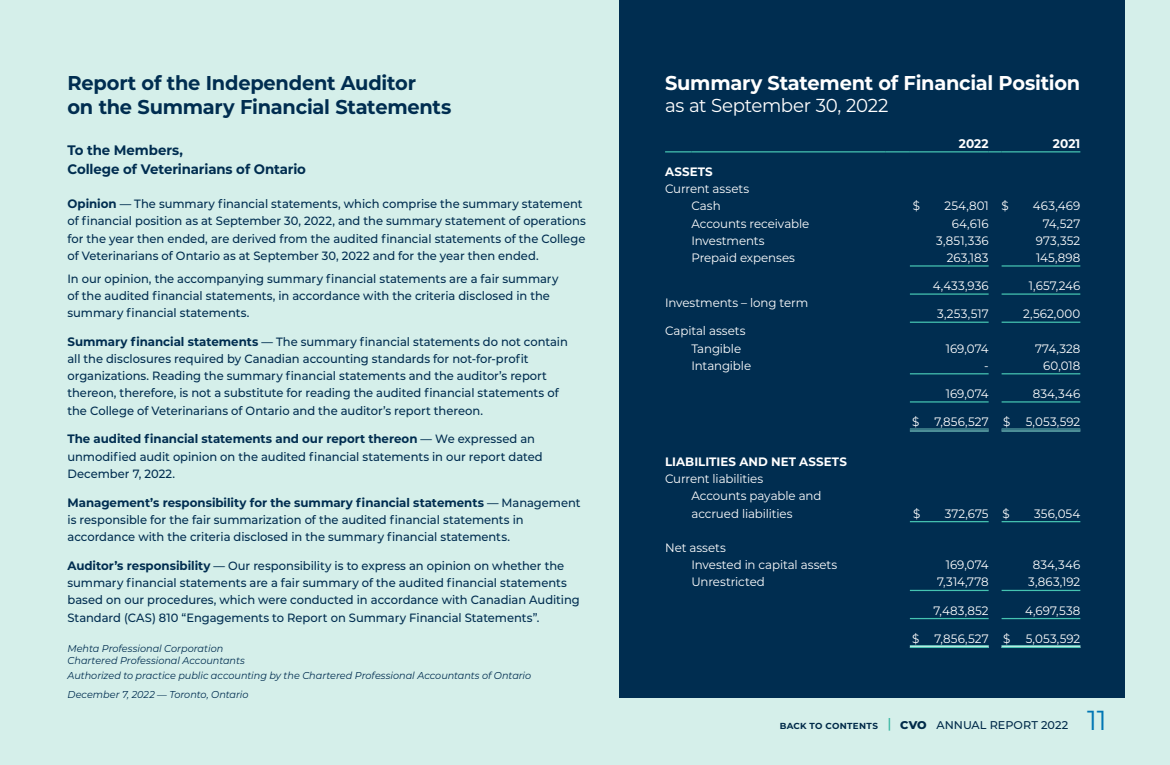
<style>
.page{position:relative;width:1170px;height:765px;background:#d5efea}
.page>*{position:absolute;margin:0;border:0;box-sizing:border-box;transform-origin:0 0}
.t1{font:27.5px "Montserrat";color:#007ec5}
.Body_Copy{font:700 20px/23.8px "Montserrat";letter-spacing:-.01em;color:#002d50}
.Subhead_Blue{font:700 20px "Montserrat";letter-spacing:-.015em;color:#fff}
.Subhead_Blue-2{font:18.75px "Montserrat";letter-spacing:-.02em;color:#fff}
.Body_Copy-2{font:700 13.75px/18.8px "Montserrat";letter-spacing:-.01em;color:#002d50}
.Section_Heading{font:700 12.5px "Montserrat";letter-spacing:.01em;color:#fff}
.Section_Heading-2{font:12.25px/17.5px "Montserrat";letter-spacing:-.005em;color:#fff}
.Body_Copy-3{font:700 12.25px "Montserrat";letter-spacing:-.005em;color:#002d50}
.Section_Heading-3{font:700 12.25px "Montserrat";letter-spacing:.01em;color:#fff}
.Body_Copy-4{font:500 12px/17.2px "Montserrat";letter-spacing:-.005em;color:#002d50;scale:.96 1}
.t2{font:500 11.25px "Montserrat";letter-spacing:.005em;color:#002d50}
.Body_Copy-5{font:italic 10px/12px "Montserrat";color:#002d50}
.s1{font-weight:700;font-size:12.25px}
.s2{font-weight:500;font-size:12px}
.s3{font-weight:700;font-size:8.75px}
.s4{font-weight:600;font-size:13.5px;color:#45c3b1}
.s5{font-weight:800}
</style>
<div class="page">
<div style="left:619px;top:0;width:506px;height:698px;background:#002d50"></div>
<hr style="left:910px;top:645px;width:79px;height:3px;background:#fff">
<hr style="left:1002px;top:645px;width:78px;height:3px;background:#fff">
<hr style="left:910px;top:265px;width:79px;height:2px;background:#45c3b1">
<hr style="left:1002px;top:265px;width:78px;height:2px;background:#45c3b1">
<hr style="left:910px;top:322px;width:79px;height:1px;background:#45c3b1">
<hr style="left:1002px;top:322px;width:78px;height:1px;background:#45c3b1">
<hr style="left:910px;top:401px;width:79px;height:2px;background:#45c3b1">
<hr style="left:910px;top:373px;width:79px;height:1px;background:#45c3b1">
<hr style="left:1002px;top:373px;width:78px;height:1px;background:#45c3b1">
<hr style="left:1002px;top:401px;width:78px;height:2px;background:#45c3b1">
<hr style="left:910px;top:293px;width:79px;height:2px;background:#45c3b1">
<hr style="left:1002px;top:293px;width:78px;height:2px;background:#45c3b1">
<hr style="left:910px;top:430px;width:79px;height:1px;background:#45c3b1">
<hr style="left:1002px;top:430px;width:78px;height:1px;background:#45c3b1">
<hr style="left:910px;top:521px;width:79px;height:1px;background:#45c3b1">
<hr style="left:1002px;top:521px;width:78px;height:1px;background:#45c3b1">
<hr style="left:910px;top:618px;width:79px;height:1px;background:#45c3b1">
<hr style="left:1002px;top:618px;width:78px;height:1px;background:#45c3b1">
<hr style="left:910px;top:645px;width:79px;height:1px;background:#45c3b1">
<hr style="left:910px;top:647px;width:79px;height:1px;background:#45c3b1">
<hr style="left:1002px;top:645px;width:78px;height:1px;background:#45c3b1">
<hr style="left:1002px;top:647px;width:78px;height:1px;background:#45c3b1">
<svg style="left:665px;top:151px;width:26px;height:1px"></svg>
<hr style="left:691px;top:151px;width:194px;height:1px;background:#45c3b1">
<svg style="left:885px;top:151px;width:25px;height:1px"></svg>
<hr style="left:910px;top:151px;width:79px;height:1px;background:#45c3b1">
<svg style="left:989px;top:151px;width:13px;height:1px"></svg>
<hr style="left:1002px;top:151px;width:78px;height:1px;background:#45c3b1">
<hr style="left:910px;top:590px;width:79px;height:1px;background:#45c3b1">
<hr style="left:1002px;top:590px;width:78px;height:1px;background:#45c3b1">
<p class="Body_Copy" style="left:68px;top:70px;width:386px">Report of the Independent Auditor<br>on the Summary Financial Statements</p>
<p class="Body_Copy-2" style="left:68px;top:140px;width:240px">To the Members,<br>College of Veterinarians of Ontario</p>
<p class="Body_Copy-4" style="left:68px;top:195px;width:541px"><span class="s1">Opinion</span> — The summary financial statements, which comprise the summary statement of financial position as at September 30, 2022, and the summary statement of operations for the year then ended, are derived from the audited financial statements of the College of Veterinarians of Ontario as at September 30, 2022 and for the year then ended.</p>
<p class="Body_Copy-4" style="left:68px;top:269px;width:513px">In our opinion, the accompanying summary financial statements are a fair summary of the audited financial statements, in accordance with the criteria disclosed in the summary financial statements.</p>
<p class="Body_Copy-4" style="left:68px;top:332px;width:523px"><span class="s1">Summary financial statements</span> — The summary financial statements do not contain all the disclosures required by Canadian accounting standards for not-for-profit organizations. Reading the summary financial statements and the auditor’s report thereon, therefore, is not a substitute for reading the audited financial statements of the College of Veterinarians of Ontario and the auditor’s report thereon.</p>
<p class="Body_Copy-3" style="left:68px;top:430px;width:469px">The audited financial statements and our report thereon <span class="s2">— We expressed an</span></p>
<p class="Body_Copy-4" style="left:68px;top:447px;width:497px">unmodified audit opinion on the audited financial statements in our report dated<br>December 7, 2022.</p>
<p class="Body_Copy-3" style="left:68px;top:494px;width:515px">Management’s responsibility for the summary financial statements <span class="s2">— Management</span></p>
<p class="Body_Copy-4" style="left:68px;top:510px;width:477px">is responsible for the fair summarization of the audited financial statements in accordance with the criteria disclosed in the summary financial statements.</p>
<p class="Body_Copy-4" style="left:68px;top:557px;width:535px"><span class="s1">Auditor’s responsibility</span> — Our responsibility is to express an opinion on whether the summary financial statements are a fair summary of the audited financial statements based on our procedures, which were conducted in accordance with Canadian Auditing Standard (CAS) 810 “Engagements to Report on Summary Financial Statements”.</p>
<p class="Body_Copy-5" style="left:68px;top:642px;width:179px">Mehta Professional Corporation<br>Chartered Professional Accountants</p>
<p class="Body_Copy-5" style="left:68px;top:669px;width:465px">Authorized to practice public accounting by the Chartered Professional Accountants of Ontario</p>
<p class="Body_Copy-5" style="left:68px;top:688px;width:182px">December 7, 2022 — Toronto, Ontario</p>
<p class="Subhead_Blue" style="left:665px;top:68px;width:417px">Summary Statement of Financial Position</p>
<p class="Subhead_Blue-2" style="left:665px;top:93px;width:225px">as at September 30, 2022</p>
<p class="Section_Heading" style="left:959px;top:134px;width:31px">2022</p>
<p class="Section_Heading" style="left:1053px;top:134px;width:29px">2021</p>
<p class="Section_Heading-3" style="left:665px;top:163px;width:49px">ASSETS</p>
<p class="Section_Heading-2" style="left:665px;top:180px;width:86px">Current assets</p>
<p class="Section_Heading-2" style="left:691px;top:197px;width:31px">Cash</p>
<p class="Section_Heading-2" style="left:913px;top:197px;width:9px">$</p>
<p class="Section_Heading-2" style="left:944px;top:197px;width:46px">254,801</p>
<p class="Section_Heading-2" style="left:1002px;top:197px;width:9px">$</p>
<p class="Section_Heading-2" style="left:1033px;top:197px;width:49px">463,469</p>
<p class="Section_Heading-2" style="left:691px;top:214px;width:119px">Accounts receivable</p>
<p class="Section_Heading-2" style="left:952px;top:214px;width:38px">64,616</p>
<p class="Section_Heading-2" style="left:1043px;top:214px;width:39px">74,527</p>
<p class="Section_Heading-2" style="left:691px;top:231px;width:75px">Investments</p>
<p class="Section_Heading-2" style="left:936px;top:231px;width:54px">3,851,336</p>
<p class="Section_Heading-2" style="left:1036px;top:231px;width:46px">973,352</p>
<p class="Section_Heading-2" style="left:691px;top:248px;width:105px">Prepaid expenses</p>
<p class="Section_Heading-2" style="left:947px;top:248px;width:43px">263,183</p>
<p class="Section_Heading-2" style="left:1036px;top:248px;width:46px">145,898</p>
<p class="Section_Heading-2" style="left:933px;top:277px;width:57px">4,433,936</p>
<p class="Section_Heading-2" style="left:1029px;top:277px;width:53px">1,657,246</p>
<p class="Section_Heading-2" style="left:665px;top:294px;width:145px">Investments – long term</p>
<p class="Section_Heading-2" style="left:937px;top:305px;width:53px">3,253,517</p>
<p class="Section_Heading-2" style="left:1023px;top:305px;width:59px">2,562,000</p>
<p class="Section_Heading-2" style="left:665px;top:322px;width:82px">Capital assets</p>
<p class="Section_Heading-2" style="left:691px;top:339px;width:51px">Tangible</p>
<p class="Section_Heading-2" style="left:946px;top:339px;width:44px">169,074</p>
<p class="Section_Heading-2" style="left:1035px;top:339px;width:47px">774,328</p>
<p class="Section_Heading-2" style="left:691px;top:356px;width:61px">Intangible</p>
<p class="Section_Heading-2" style="left:984px;top:356px;width:6px">-</p>
<p class="Section_Heading-2" style="left:1043px;top:356px;width:39px">60,018</p>
<p class="Section_Heading-2" style="left:946px;top:384px;width:44px">169,074</p>
<p class="Section_Heading-2" style="left:1033px;top:384px;width:49px">834,346</p>
<p class="Section_Heading-2" style="left:912px;top:413px;width:78px">$ 7,856,527</p>
<p class="Section_Heading-2" style="left:1003px;top:413px;width:79px">$ 5,053,592</p>
<p class="Section_Heading-3" style="left:665px;top:453px;width:183px">LIABILITIES AND NET ASSETS</p>
<p class="Section_Heading-2" style="left:665px;top:469px;width:100px">Current liabilities</p>
<p class="Section_Heading-2" style="left:691px;top:487px;width:131px">Accounts payable and accrued liabilities</p>
<p class="Section_Heading-2" style="left:913px;top:504px;width:9px">$</p>
<p class="Section_Heading-2" style="left:945px;top:504px;width:45px">372,675</p>
<p class="Section_Heading-2" style="left:1003px;top:504px;width:9px">$</p>
<p class="Section_Heading-2" style="left:1034px;top:504px;width:48px">356,054</p>
<p class="Section_Heading-2" style="left:665px;top:539px;width:62px">Net assets</p>
<p class="Section_Heading-2" style="left:691px;top:556px;width:147px">Invested in capital assets</p>
<p class="Section_Heading-2" style="left:946px;top:556px;width:44px">169,074</p>
<p class="Section_Heading-2" style="left:1033px;top:556px;width:49px">834,346</p>
<p class="Section_Heading-2" style="left:691px;top:573px;width:75px">Unrestricted</p>
<p class="Section_Heading-2" style="left:937px;top:573px;width:53px">7,314,778</p>
<p class="Section_Heading-2" style="left:1028px;top:573px;width:54px">3,863,192</p>
<p class="Section_Heading-2" style="left:933px;top:601px;width:57px">7,483,852</p>
<p class="Section_Heading-2" style="left:1025px;top:601px;width:57px">4,697,538</p>
<p class="Section_Heading-2" style="left:912px;top:629px;width:78px">$ 7,856,527</p>
<p class="Section_Heading-2" style="left:1003px;top:629px;width:79px">$ 5,053,592</p>
<p class="t2" style="left:780px;top:717px;width:290px"><span class="s3">BACK TO CONTENTS</span> <span class="s4">|</span> <span class="s5">CVO</span> ANNUAL REPORT 2022</p>
<h1 class="t1" style="left:1087px;top:701px;width:21px">11</h1>
</div>
